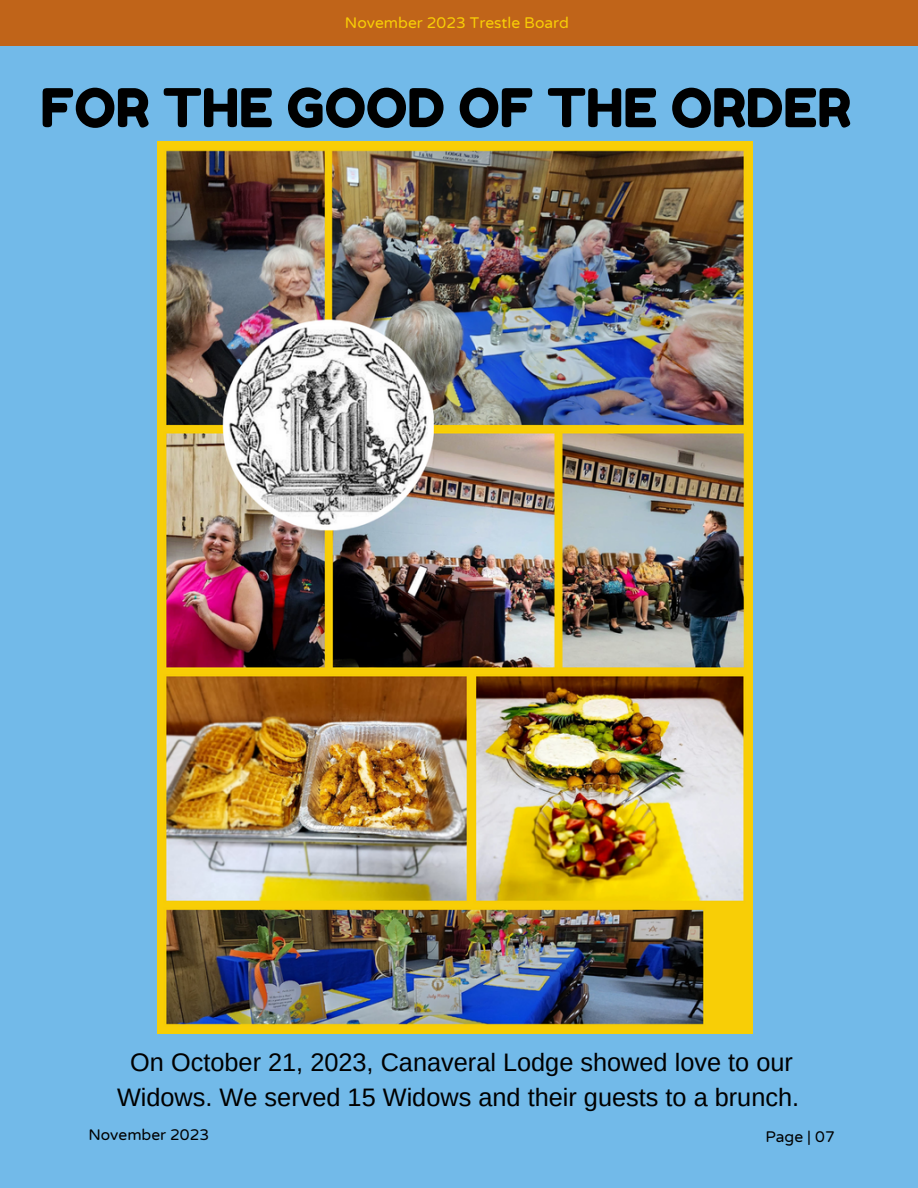
<style>
.page{position:relative;width:918px;height:1188px;background:#72bae9}
.page>*{position:absolute;margin:0;border:0;box-sizing:border-box;transform-origin:0 0}
.t1{font:53.4px "Fredoka One";color:#000}
.t2{font:25.35px/35.4px "Arimo";color:#000;text-align:center}
.t3{font:15.6px "Varela Round";color:#f8ce06}
.t4{font:15.6px "Varela Round";color:#000}
</style>
<div class="page">
<div style="left:0;top:0;width:918px;height:46px;background:#c06419"></div>
<img style="left:157px;top:141px;width:595px;height:892px">
<p class="t3" style="left:345px;top:13px;width:226px">November 2023 Trestle Board</p>
<p class="t1" style="left:40px;top:75px;width:812px">FOR THE GOOD OF THE ORDER</p>
<p class="t2" style="left:117px;top:1044px;width:684px">On October 21, 2023, Canaveral Lodge showed love to our<br>Widows. We served 15 Widows and their guests to a brunch.</p>
<p class="t4" style="left:88px;top:1126px;width:122px">November 2023</p>
<p class="t4" style="left:765px;top:1127px;width:71px">Page | 07</p>
</div>
